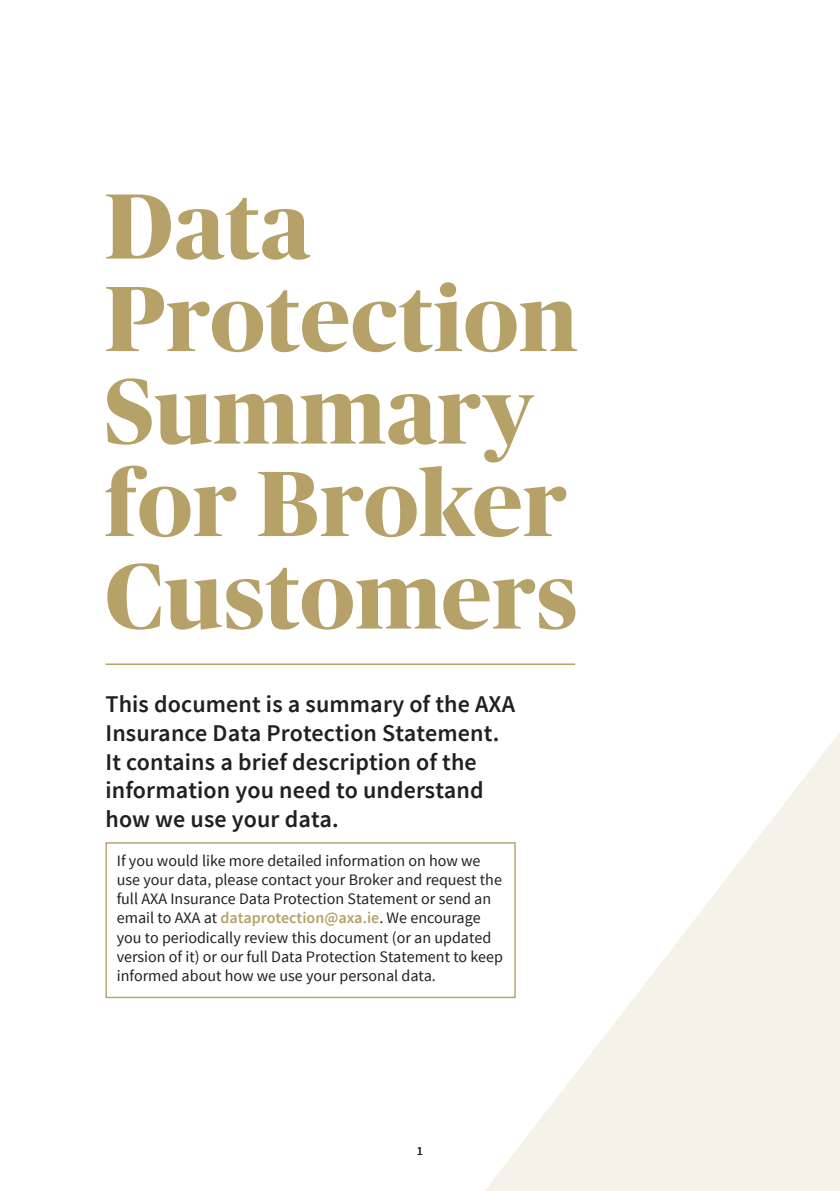
<style>
.page{position:relative;width:840px;height:1191px;background:#fff}
.page>*{position:absolute;margin:0;border:0;box-sizing:border-box;transform-origin:0 0}
.Main_title{font:700 92.4px/92.4px "Publico Banner";letter-spacing:.02em;color:#b6a268}
.introduction{font:600 24px/28.8px "Source Sans Pro";letter-spacing:.005em;color:#231f20}
.body_copy{font:16px/19.2px "Source Sans Pro";color:#231f20}
.Pagination{font:12.4px "Source Sans Pro";color:#231f20}
.s1{font-weight:600;color:#b6a268}
</style>
<div class="page">
<svg style="left:390px;top:663px;width:449px;height:528px"></svg>
<hr style="left:105px;top:663px;width:469px;height:2px;background:#b6a268">
<div style="left:105px;top:842px;width:410px;height:156px;border:1px solid #b6a268"></div>
<p class="Main_title" style="left:105px;top:175px;width:473px">Data<br>Protection<br>Summary for Broker<br>Customers</p>
<p class="introduction" style="left:105px;top:690px;width:411px">This document is a summary of the AXA Insurance Data Protection Statement.<br>It contains a brief description of the information you need to understand how we use your data.</p>
<p class="body_copy" style="left:117px;top:851px;width:387px">If you would like more detailed information on how we use your data, please contact your Broker and request the full AXA Insurance Data Protection Statement or send an email to AXA at <span class="s1">dataprotection@axa.ie</span>. We encourage you to periodically review this document (or an updated version of it) or our full Data Protection Statement to keep informed about how we use your personal data.</p>
<p class="Pagination" style="left:416px;top:1143px;width:8px">1</p>
</div>
